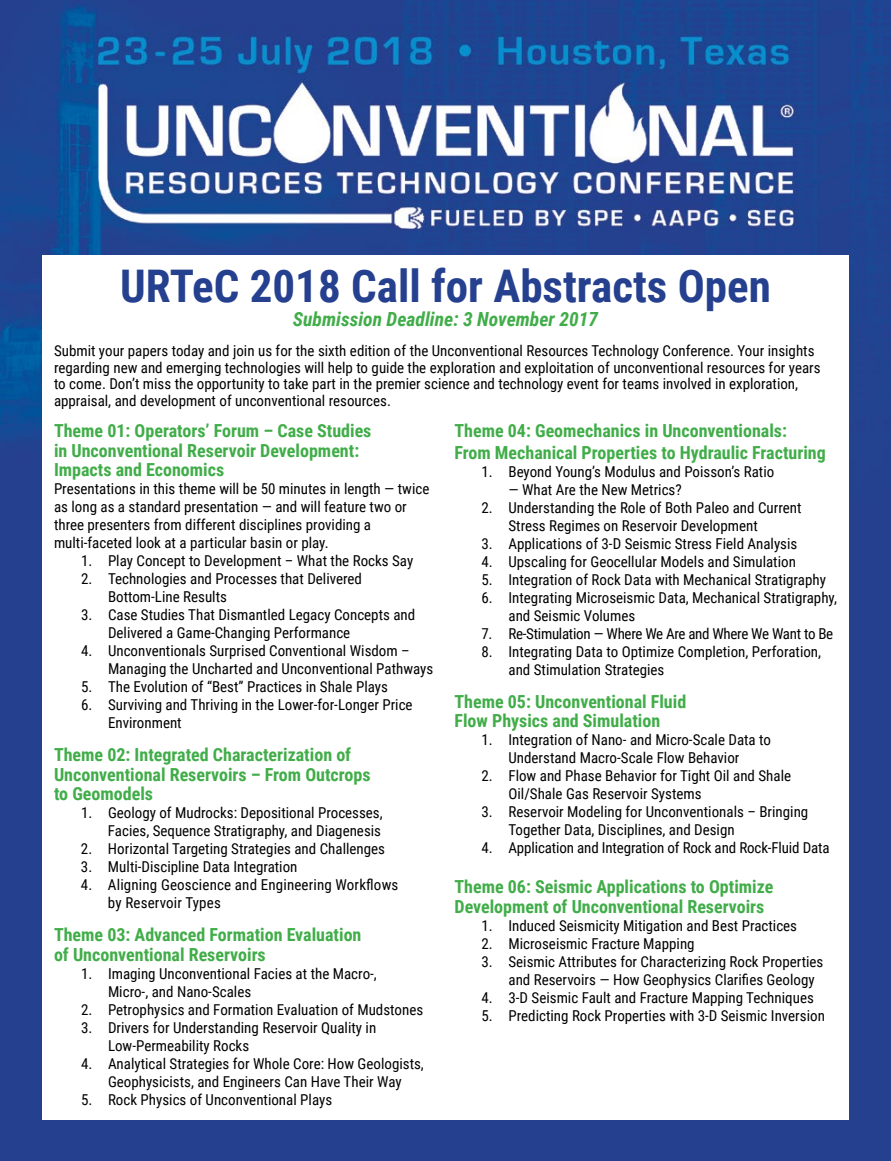
<style>
.page{position:relative;width:891px;height:1161px;background:#fff}
.page>*{position:absolute;margin:0;border:0;box-sizing:border-box;transform-origin:0 0}
.t1{font:700 45px "Roboto Condensed";color:#25408f}
.t2{font:italic 700 19.5px "Roboto Condensed";color:#41ad49}
.t3{font:700 18px/19.5px "Roboto Condensed";color:#41ad49}
.t4{font:15px/18px "Roboto Condensed";color:#000}
.t5{font:15px "Roboto Condensed";letter-spacing:-.02em;color:#000}
</style>
<div class="page">
<div style="left:0;top:576px;width:891px;height:585px;background:#25408f"></div>
<img style="left:0;top:0;width:891px;height:576px">
<div style="left:42px;top:255px;width:807px;height:865px;background:#fff"></div>
<h1 class="t1" style="left:120px;top:255px;width:652px">URTeC 2018 Call for Abstracts Open</h1>
<h2 class="t2" style="left:293px;top:306px;width:307px">Submission Deadline: 3 November 2017</h2>
<p class="t4" style="left:54px;top:342px;width:768px;line-height:16.5px">Submit your papers today and join us for the sixth edition of the Unconventional Resources Technology Conference. Your insights regarding new and emerging technologies will help to guide the exploration and exploitation of unconventional resources for years to come. Don’t miss the opportunity to take part in the premier science and technology event for teams involved in exploration, appraisal, and development of unconventional resources.</p>
<p class="t3" style="left:54px;top:421px;width:319px">Theme 01: Operators’ Forum – Case Studies in Unconventional Reservoir Development:<br>Impacts and Economics</p>
<p class="t4" style="left:54px;top:479px;width:377px">Presentations in this theme will be 50 minutes in length — twice as long as a standard presentation — and will feature two or three presenters from different disciplines providing a multi-faceted look at a particular basin or play.</p>
<p class="t4" style="left:81px;top:551px;width:334px">1. Play Concept to Development – What the Rocks Say</p>
<p class="t4" style="left:108px;top:569px;width:256px;text-indent:-27px">2. Technologies and Processes that Delivered<br>Bottom-Line Results</p>
<p class="t4" style="left:108px;top:605px;width:309px;text-indent:-27px">3. Case Studies That Dismantled Legacy Concepts and<br>Delivered a Game-Changing Performance</p>
<p class="t4" style="left:108px;top:641px;width:327px;text-indent:-27px">4. Unconventionals Surprised Conventional Wisdom –<br>Managing the Uncharted and Unconventional Pathways</p>
<p class="t4" style="left:81px;top:677px;width:308px">5. The Evolution of “Best” Practices in Shale Plays</p>
<p class="t4" style="left:108px;top:695px;width:306px;text-indent:-27px">6. Surviving and Thriving in the Lower-for-Longer Price<br>Environment</p>
<p class="t3" style="left:54px;top:745px;width:318px">Theme 02: Integrated Characterization of<br>Unconventional Reservoirs – From Outcrops to Geomodels</p>
<p class="t4" style="left:81px;top:803px;width:303px;text-align:right">1. Geology of Mudrocks: Depositional Processes,<br>Facies, Sequence Stratigraphy, and Diagenesis</p>
<p class="t4" style="left:81px;top:839px;width:306px">2. Horizontal Targeting Strategies and Challenges</p>
<p class="t4" style="left:81px;top:857px;width:218px">3. Multi-Discipline Data Integration</p>
<p class="t4" style="left:108px;top:875px;width:292px;text-indent:-27px">4. Aligning Geoscience and Engineering Workflows by Reservoir Types</p>
<p class="t3" style="left:54px;top:925px;width:309px">Theme 03: Advanced Formation Evaluation of Unconventional Reservoirs</p>
<p class="t4" style="left:108px;top:964px;width:270px;text-indent:-27px">1. Imaging Unconventional Facies at the Macro-,<br>Micro-, and Nano-Scales</p>
<p class="t4" style="left:81px;top:1000px;width:344px">2. Petrophysics and Formation Evaluation of Mudstones</p>
<p class="t4" style="left:108px;top:1018px;width:270px;text-indent:-27px">3. Drivers for Understanding Reservoir Quality in<br>Low-Permeability Rocks</p>
<p class="t4" style="left:81px;top:1054px;width:344px;text-align:center">4. Analytical Strategies for Whole Core: How Geologists,<br>Geophysicists, and Engineers Can Have Their Way</p>
<p class="t4" style="left:81px;top:1090px;width:253px">5. Rock Physics of Unconventional Plays</p>
<p class="t3" style="left:454px;top:419px;width:373px;line-height:21.6px">Theme 04: Geomechanics in Unconventionals:<br>From Mechanical Properties to Hydraulic Fracturing</p>
<p class="t4" style="left:482px;top:462px;width:294px">1. Beyond Young’s Modulus and Poisson’s Ratio</p>
<p class="t4" style="left:508px;top:480px;width:175px">— What Are the New Metrics?</p>
<p class="t4" style="left:508px;top:498px;width:295px;text-indent:-27px">2. Understanding the Role of Both Paleo and Current<br>Stress Regimes on Reservoir Development</p>
<p class="t4" style="left:482px;top:534px;width:317px">3. Applications of 3-D Seismic Stress Field Analysis</p>
<p class="t4" style="left:482px;top:552px;width:316px">4. Upscaling for Geocellular Models and Simulation</p>
<p class="t4" style="left:482px;top:570px;width:346px">5. Integration of Rock Data with Mechanical Stratigraphy</p>
<p class="t4" style="left:508px;top:588px;width:330px;text-indent:-27px">6. Integrating Microseismic Data, Mechanical Stratigraphy, and Seismic Volumes</p>
<p class="t5" style="left:482px;top:623px;width:353px">7. Re-Stimulation — Where We Are and Where We Want to Be</p>
<p class="t4" style="left:508px;top:642px;width:314px;text-indent:-27px">8. Integrating Data to Optimize Completion, Perforation, and Stimulation Strategies</p>
<p class="t3" style="left:454px;top:691px;width:233px">Theme 05: Unconventional Fluid<br>Flow Physics and Simulation</p>
<p class="t4" style="left:482px;top:731px;width:291px;text-align:center">1. Integration of Nano- and Micro-Scale Data to<br>Understand Macro-Scale Flow Behavior</p>
<p class="t4" style="left:508px;top:767px;width:284px;text-indent:-27px">2. Flow and Phase Behavior for Tight Oil and Shale<br>Oil/Shale Gas Reservoir Systems</p>
<p class="t4" style="left:508px;top:803px;width:301px;text-indent:-27px">3. Reservoir Modeling for Unconventionals – Bringing<br>Together Data, Disciplines, and Design</p>
<p class="t4" style="left:482px;top:839px;width:350px">4. Application and Integration of Rock and Rock-Fluid Data</p>
<p class="t3" style="left:454px;top:876px;width:320px">Theme 06: Seismic Applications to Optimize<br>Development of Unconventional Reservoirs</p>
<p class="t4" style="left:482px;top:916px;width:317px">1. Induced Seismicity Mitigation and Best Practices</p>
<p class="t4" style="left:482px;top:934px;width:215px">2. Microseismic Fracture Mapping</p>
<p class="t4" style="left:508px;top:952px;width:316px;text-indent:-27px">3. Seismic Attributes for Characterizing Rock Properties and Reservoirs — How Geophysics Clarifies Geology</p>
<p class="t4" style="left:482px;top:988px;width:334px">4. 3-D Seismic Fault and Fracture Mapping Techniques</p>
<p class="t4" style="left:482px;top:1006px;width:345px">5. Predicting Rock Properties with 3-D Seismic Inversion</p>
</div>
